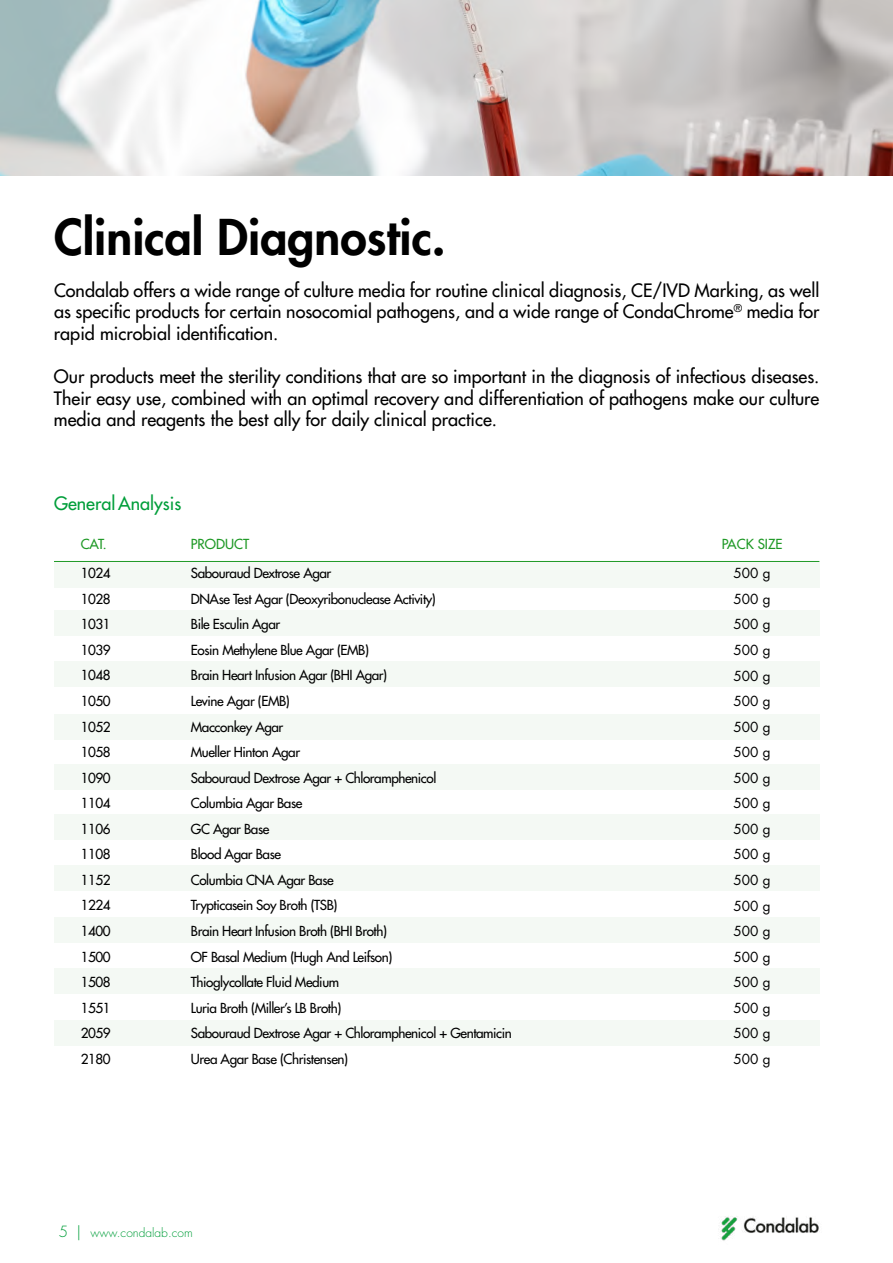
<style>
.page{position:relative;width:893px;height:1263px;background:#fff}
.page>*{position:absolute;margin:0;border:0;box-sizing:border-box;transform-origin:0 0}
.t1{font:800 48px "Futura Std";color:#000}
.t2{font:500 18px/21.6px "Futura Std";color:#000;text-align:justify}
.t3{font:500 18px "Futura Std";color:#009e3a}
.t4{font:500 13.5px/25.5px "Futura Std";letter-spacing:-.03em;color:#000;text-align:justify}
.t5{font:13.5px/25.5px "Futura Std";color:#000;text-align:justify}
.t6{font:500 13.5px "Futura Std";color:#1f9926}
.t7{font:300 12px "Futura Std";color:#009e3a}
.s1{font-size:15px}
</style>
<div class="page">
<img style="left:720px;top:1216px;width:100px;height:25px">
<img style="left:0;top:0;width:893px;height:176px">
<div style="left:54px;top:765px;width:765px;height:25px;background:#f4f9f4"></div>
<div style="left:54px;top:610px;width:765px;height:26px;background:#f4f9f4"></div>
<div style="left:54px;top:562px;width:765px;height:25px;background:#f4f9f4"></div>
<div style="left:54px;top:814px;width:765px;height:25px;background:#f4f9f4"></div>
<div style="left:54px;top:662px;width:765px;height:25px;background:#f4f9f4"></div>
<div style="left:54px;top:865px;width:765px;height:25px;background:#f4f9f4"></div>
<div style="left:54px;top:714px;width:765px;height:26px;background:#f4f9f4"></div>
<div style="left:54px;top:918px;width:765px;height:25px;background:#f4f9f4"></div>
<div style="left:54px;top:969px;width:765px;height:25px;background:#f4f9f4"></div>
<div style="left:54px;top:1021px;width:765px;height:25px;background:#f4f9f4"></div>
<hr style="left:54px;top:561px;width:765px;height:1px;background:#1f9926">
<h1 class="t1" style="left:54px;top:207px;width:393px">Clinical Diagnostic.</h1>
<h2 class="t2" style="left:54px;top:279px;width:767px">Condalab offers a wide range of culture media for routine clinical diagnosis, CE/IVD Marking, as well as specific products for certain nosocomial pathogens, and a wide range of CondaChrome<sup>®</sup> media for rapid microbial identification.</h2>
<p class="t2" style="left:54px;top:366px;width:767px">Our products meet the sterility conditions that are so important in the diagnosis of infectious diseases.<br>Their easy use, combined with an optimal recovery and differentiation of pathogens make our culture media and reagents the best ally for daily clinical practice.</p>
<h2 class="t3" style="left:54px;top:492px;width:129px">General Analysis</h2>
<p class="t6" style="left:81px;top:535px;width:28px">CAT.</p>
<p class="t6" style="left:191px;top:535px;width:60px">PRODUCT</p>
<p class="t6" style="left:722px;top:535px;width:62px">PACK SIZE</p>
<p class="t4" style="left:81px;top:560px;width:31px">1024<br>1028<br>1031<br>1039<br>1048<br>1050<br>1052<br>1058<br>1090<br>1104<br>1106<br>1108<br>1152<br>1224<br>1400<br>1500<br>1508<br>1551<br>2059<br>2180</p>
<p class="t4" style="left:191px;top:561px;width:323px;text-align:left">Sabouraud Dextrose Agar<br>DNAse Test Agar (Deoxyribonuclease Activity)<br>Bile Esculin Agar<br>Eosin Methylene Blue Agar (EMB)<br>Brain Heart Infusion Agar (BHI Agar)<br>Levine Agar (EMB)<br>Macconkey Agar<br>Mueller Hinton Agar<br>Sabouraud Dextrose Agar + Chloramphenicol<br>Columbia Agar Base<br>GC Agar Base<br>Blood Agar Base<br>Columbia CNA Agar Base<br>Trypticasein Soy Broth (TSB)<br>Brain Heart Infusion Broth (BHI Broth)<br>OF Basal Medium (Hugh And Leifson)<br>Thioglycollate Fluid Medium<br>Luria Broth (Miller’s LB Broth)<br>Sabouraud Dextrose Agar + Chloramphenicol + Gentamicin<br>Urea Agar Base (Christensen)</p>
<p class="t5" style="left:734px;top:561px;width:38px">500 g 500 g 500 g 500 g 500 g 500 g 500 g 500 g 500 g 500 g 500 g 500 g 500 g 500 g 500 g 500 g 500 g 500 g 500 g 500 g</p>
<p class="t7" style="left:59px;top:1225px;width:135px"><span class="s1">5 |</span> www.condalab.com</p>
</div>
